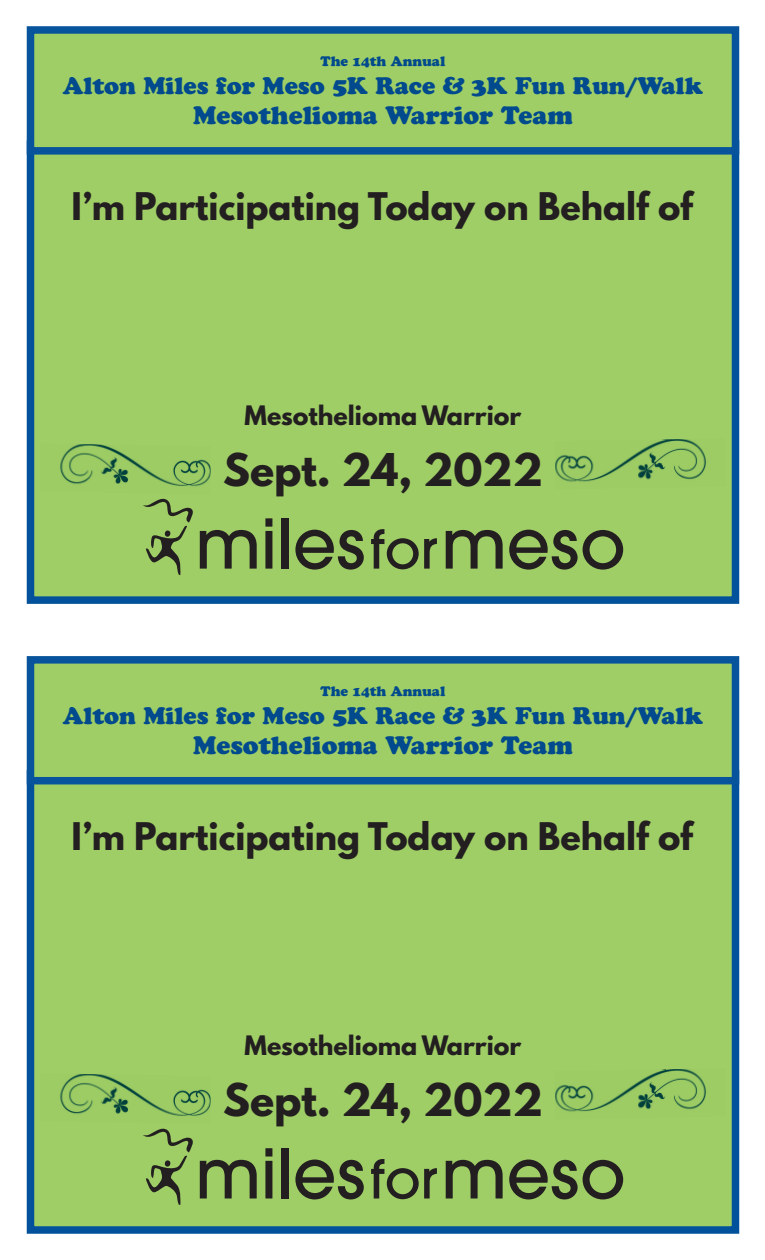
<style>
.page{position:relative;width:765px;height:1260px;background:#fff}
.page>*{position:absolute;margin:0;border:0;box-sizing:border-box;transform-origin:0 0}
.t1{font:700 40px "League Spartan";color:#231f20}
.t2{font:700 33.75px "League Spartan";color:#231f20}
.t3{font:25px "Cooper Black Std";color:#004a8d}
.t4{font:23.75px "Cooper Black Std";color:#004a8d}
.t5{font:700 23.75px "League Spartan";color:#231f20}
.t6{font:13.75px "Cooper Black Std";color:#004a8d}
</style>
<div class="page">
<div style="left:30px;top:774px;width:706px;height:456px;background:#9fce66"></div>
<div style="left:27px;top:770px;width:712px;height:464px;border:8px solid #01529a"></div>
<div style="left:30px;top:144px;width:706px;height:456px;background:#9fce66"></div>
<div style="left:27px;top:140px;width:712px;height:464px;border:8px solid #01529a"></div>
<div style="left:30px;top:660px;width:706px;height:121px;background:#9fce66"></div>
<div style="left:27px;top:656px;width:712px;height:128px;border:8px solid #07549c"></div>
<div style="left:30px;top:30px;width:706px;height:121px;background:#9fce66"></div>
<div style="left:27px;top:26px;width:712px;height:129px;border:8px solid #07549c"></div>
<img style="left:60px;top:1074px;width:151px;height:42px">
<img style="left:60px;top:444px;width:151px;height:43px">
<img style="left:555px;top:1069px;width:151px;height:43px">
<img style="left:555px;top:439px;width:151px;height:43px">
<svg style="left:265px;top:1148px;width:7px;height:50px"></svg>
<div style="left:281px;top:1148px;width:8px;height:50px;background:#231f20"></div>
<svg style="left:295px;top:1160px;width:69px;height:39px"></svg>
<svg style="left:371px;top:1159px;width:66px;height:40px"></svg>
<svg style="left:446px;top:1160px;width:57px;height:38px"></svg>
<svg style="left:509px;top:1160px;width:114px;height:39px"></svg>
<svg style="left:143px;top:1128px;width:114px;height:77px"></svg>
<svg style="left:265px;top:518px;width:7px;height:51px"></svg>
<div style="left:281px;top:518px;width:8px;height:51px;background:#231f20"></div>
<svg style="left:295px;top:530px;width:69px;height:40px"></svg>
<svg style="left:371px;top:529px;width:66px;height:40px"></svg>
<svg style="left:446px;top:530px;width:57px;height:39px"></svg>
<svg style="left:509px;top:530px;width:114px;height:40px"></svg>
<svg style="left:143px;top:498px;width:114px;height:77px"></svg>
<p class="t6" style="left:321px;top:53px;width:126px">The 14th Annual</p>
<p class="t4" style="left:63px;top:72px;width:642px">Alton Miles for Meso 5K Race &amp; 3K Fun Run/Walk</p>
<p class="t3" style="left:193px;top:101px;width:381px">Mesothelioma Warrior Team</p>
<p class="t2" style="left:72px;top:180px;width:623px">I’m Participating Today on Behalf of</p>
<p class="t5" style="left:245px;top:397px;width:278px">Mesothelioma Warrior</p>
<p class="t1" style="left:223px;top:439px;width:321px">Sept. 24, 2022</p>
<p class="t6" style="left:321px;top:683px;width:126px">The 14th Annual</p>
<p class="t4" style="left:63px;top:702px;width:642px">Alton Miles for Meso 5K Race &amp; 3K Fun Run/Walk</p>
<p class="t3" style="left:193px;top:731px;width:381px">Mesothelioma Warrior Team</p>
<p class="t2" style="left:72px;top:810px;width:623px">I’m Participating Today on Behalf of</p>
<p class="t5" style="left:245px;top:1027px;width:278px">Mesothelioma Warrior</p>
<p class="t1" style="left:223px;top:1069px;width:321px">Sept. 24, 2022</p>
</div>
